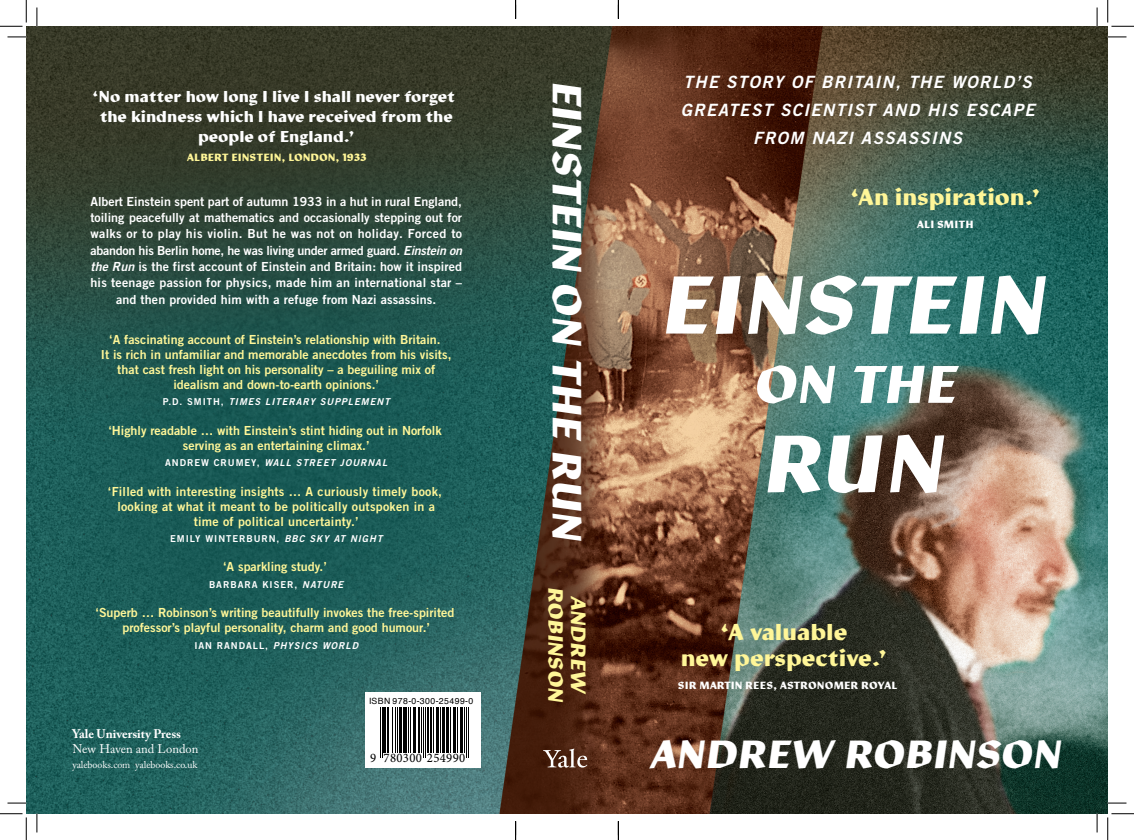
<style>
.page{position:relative;width:1134px;height:840px;background:#fff}
.page>*{position:absolute;margin:0;border:0;box-sizing:border-box;transform-origin:0 0}
.t1{font:italic 700 78.12px "Manofa";color:#fff}
.t2{font:italic 700 77.12px "Manofa";color:#fff}
.t3{font:italic 700 50.38px "Manofa";color:#fff}
.t4{font:italic 700 38.88px "Manofa";letter-spacing:-.01em;color:#fff}
.t5{font:italic 700 37.5px "Manofa";letter-spacing:-.01em;color:#fff}
.t6{font:700 21.88px "Manofa";color:#fff698}
.t7{font:italic 700 19.75px "Manofa";letter-spacing:-.005em;color:#fff698}
.t8{font:16.88px/28px "Trade Gothic LT Std Bd 2 Obl";letter-spacing:.08em;color:#fff;text-align:center}
.Body_A{font:700 15px/20px "Manofa";color:#fff;text-align:center}
.t9{font:13px "Minion Pro Capt";letter-spacing:.025em;color:#000;scale:.96 1}
.endorsement{font:12.5px/15px "Trade Gothic LT Std Bd 2";color:#fff698;text-align:center}
.blurb{font:12.5px/16.2px "Trade Gothic LT Std Bd 2";letter-spacing:.01em;color:#fff;text-align:center}
.endorsement-2{font:12.5px/15px "Trade Gothic LT Std Bd 2";letter-spacing:.02em;color:#fff698;text-align:center}
.t10{font:700 12.5px "Adobe Caslon Pro";color:#fff}
.t11{font:12.5px "Adobe Caslon Pro";color:#fff}
.t12{font:700 10px "Manofa";letter-spacing:.01em;color:#fff}
.t13{font:10px "Adobe Caslon Pro";letter-spacing:-.005em;color:#fff}
.Body_A-2{font:700 10px "Manofa";color:#fff698}
.endorser{font:9.5px "Trade Gothic LT Std Bd 2 Obl";letter-spacing:.1em;color:#fff}
.endorser-2{font:9.5px "Trade Gothic LT Std Bd 2";letter-spacing:.1em;color:#fff}
.t14{font:8.62px "Helvetica";letter-spacing:.05em;color:#000}
.s1{font-family:"Trade Gothic LT Std Bd 2 Obl"}
.s2{font-family:"Trade Gothic LT Std Bd 2"}
</style>
<div class="page">
<img style="left:26px;top:26px;width:1081px;height:787px">
<div style="left:365px;top:691px;width:115px;height:76px;background:#fff"></div>
<hr style="left:379px;top:707px;width:1px;height:50px;background:#000">
<hr style="left:381px;top:707px;width:1px;height:50px;background:#000">
<hr style="left:383px;top:707px;width:3px;height:45px;background:#000">
<hr style="left:387px;top:707px;width:2px;height:45px;background:#000">
<hr style="left:392px;top:707px;width:1px;height:45px;background:#000">
<hr style="left:395px;top:707px;width:1px;height:45px;background:#000">
<hr style="left:396px;top:707px;width:1px;height:45px;background:#000">
<hr style="left:399px;top:707px;width:3px;height:45px;background:#000">
<hr style="left:403px;top:707px;width:4px;height:45px;background:#000">
<hr style="left:408px;top:707px;width:1px;height:45px;background:#000">
<hr style="left:410px;top:707px;width:1px;height:45px;background:#000">
<hr style="left:412px;top:707px;width:3px;height:45px;background:#000">
<hr style="left:418px;top:707px;width:2px;height:45px;background:#000">
<hr style="left:421px;top:707px;width:1px;height:45px;background:#000">
<hr style="left:423px;top:707px;width:1px;height:50px;background:#000">
<hr style="left:425px;top:707px;width:1px;height:50px;background:#000">
<hr style="left:426px;top:707px;width:2px;height:45px;background:#000">
<hr style="left:429px;top:707px;width:2px;height:45px;background:#000">
<hr style="left:433px;top:707px;width:1px;height:45px;background:#000">
<hr style="left:436px;top:707px;width:3px;height:45px;background:#000">
<hr style="left:440px;top:707px;width:1px;height:45px;background:#000">
<hr style="left:441px;top:707px;width:3px;height:45px;background:#000">
<hr style="left:446px;top:707px;width:3px;height:45px;background:#000">
<hr style="left:450px;top:707px;width:1px;height:45px;background:#000">
<hr style="left:453px;top:707px;width:3px;height:45px;background:#000">
<hr style="left:457px;top:707px;width:1px;height:45px;background:#000">
<hr style="left:459px;top:707px;width:3px;height:45px;background:#000">
<hr style="left:464px;top:707px;width:1px;height:45px;background:#000">
<hr style="left:466px;top:707px;width:1px;height:50px;background:#000">
<hr style="left:468px;top:707px;width:1px;height:50px;background:#000">
<svg style="left:543px;top:748px;width:44px;height:19px"></svg>
<svg style="left:8px;top:36px;width:18px;height:2px"></svg>
<svg style="left:1107px;top:36px;width:19px;height:2px"></svg>
<svg style="left:8px;top:802px;width:18px;height:1px"></svg>
<svg style="left:1107px;top:801px;width:19px;height:2px"></svg>
<svg style="left:36px;top:7px;width:2px;height:19px"></svg>
<svg style="left:36px;top:813px;width:2px;height:19px"></svg>
<svg style="left:1096px;top:7px;width:1px;height:19px"></svg>
<svg style="left:1096px;top:813px;width:1px;height:19px"></svg>
<svg style="left:0;top:0;width:27px;height:27px"></svg>
<svg style="left:0;top:813px;width:27px;height:26px"></svg>
<svg style="left:1107px;top:0;width:26px;height:27px"></svg>
<svg style="left:1107px;top:813px;width:26px;height:26px"></svg>
<svg style="left:515px;top:0;width:1px;height:19px"></svg>
<svg style="left:515px;top:821px;width:1px;height:18px"></svg>
<svg style="left:617px;top:0;width:2px;height:19px"></svg>
<svg style="left:617px;top:821px;width:2px;height:18px"></svg>
<p class="Body_A" style="left:93px;top:85px;width:364px">‘No matter how long I live I shall never forget the kindness which I have received from the people of England.’</p>
<p class="Body_A-2" style="left:187px;top:149px;width:181px">ALBERT EINSTEIN, LONDON, 1933</p>
<p class="blurb" style="left:90px;top:193px;width:373px">Albert Einstein spent part of autumn 1933 in a hut in rural England, toiling peacefully at mathematics and occasionally stepping out for walks or to play his violin. But he was not on holiday. Forced to abandon his Berlin home, he was living under armed guard. <span class="s1">Einstein on the Run</span> is the first account of Einstein and Britain: how it inspired his teenage passion for physics, made him an international star – and then provided him with a refuge from Nazi assassins.</p>
<p class="endorsement" style="left:101px;top:331px;width:352px">‘A fascinating account of Einstein’s relationship with Britain.<br>It is rich in unfamiliar and memorable anecdotes from his visits, that cast fresh light on his personality – a beguiling mix of idealism and down-to-earth opinions.’</p>
<p class="endorser" style="left:163px;top:396px;width:228px"><span class="s2">P.D. SMITH,</span> TIMES LITERARY SUPPLEMENT</p>
<p class="endorsement" style="left:108px;top:422px;width:334px">‘Highly readable … with Einstein’s stint hiding out in Norfolk serving as an entertaining climax.’</p>
<p class="endorser" style="left:165px;top:457px;width:223px"><span class="s2">ANDREW CRUMEY,</span> WALL STREET JOURNAL</p>
<p class="endorsement-2" style="left:108px;top:483px;width:335px">‘Filled with interesting insights … A curiously timely book, looking at what it meant to be politically outspoken in a time of political uncertainty.’</p>
<p class="endorser-2" style="left:170px;top:532px;width:214px">EMILY WINTERBURN, <span class="s1">BBC SKY AT NIGHT</span></p>
<p class="endorsement" style="left:223px;top:559px;width:105px">‘A sparkling study.’</p>
<p class="endorser-2" style="left:209px;top:578px;width:136px">BARBARA KISER, <span class="s1">NATURE</span></p>
<p class="endorsement" style="left:95px;top:605px;width:360px">‘Superb … Robinson’s writing beautifully invokes the free-spirited professor’s playful personality, charm and good humour.’</p>
<p class="endorser" style="left:194px;top:639px;width:165px"><span class="s2">IAN RANDALL,</span> PHYSICS WORLD</p>
<p class="t10" style="left:72px;top:725px;width:110px">Yale University Press</p>
<p class="t11" style="left:72px;top:740px;width:127px">New Haven and London</p>
<p class="t13" style="left:72px;top:758px;width:126px">yalebooks.com yalebooks.co.uk</p>
<p class="t14" style="left:369px;top:693px;width:105px">ISBN 978-0-300-25499-0</p>
<p class="t9" style="left:370px;top:749px;width:100px">9 780300 254990</p>
<p class="t4" style="left:601px;top:83px;width:462px;rotate:90deg">EINSTEIN ON THE RUN</p>
<p class="t7" style="left:573px;top:587px;width:117px;rotate:90deg">ROBINSON</p>
<p class="t7" style="left:595px;top:596px;width:99px;rotate:90deg">ANDREW</p>
<p class="t8" style="left:680px;top:68px;width:355px">THE STORY OF BRITAIN, THE WORLD’S<br>GREATEST SCIENTIST AND HIS ESCAPE<br>FROM NAZI ASSASSINS</p>
<p class="t6" style="left:850px;top:177px;width:191px">‘An inspiration.’</p>
<p class="t12" style="left:916px;top:215px;width:59px">ALI SMITH</p>
<p class="t1" style="left:664px;top:235px;width:387px">EINSTEIN</p>
<p class="t3" style="left:755px;top:339px;width:205px">ON THE</p>
<p class="t2" style="left:766px;top:395px;width:184px">RUN</p>
<p class="t6" style="left:720px;top:612px;width:128px">‘A valuable</p>
<p class="t6" style="left:680px;top:638px;width:208px">new perspective.’</p>
<p class="t12" style="left:677px;top:676px;width:221px">SIR MARTIN REES, ASTRONOMER ROYAL</p>
<p class="t5" style="left:651px;top:720px;width:413px">ANDREW ROBINSON</p>
</div>
